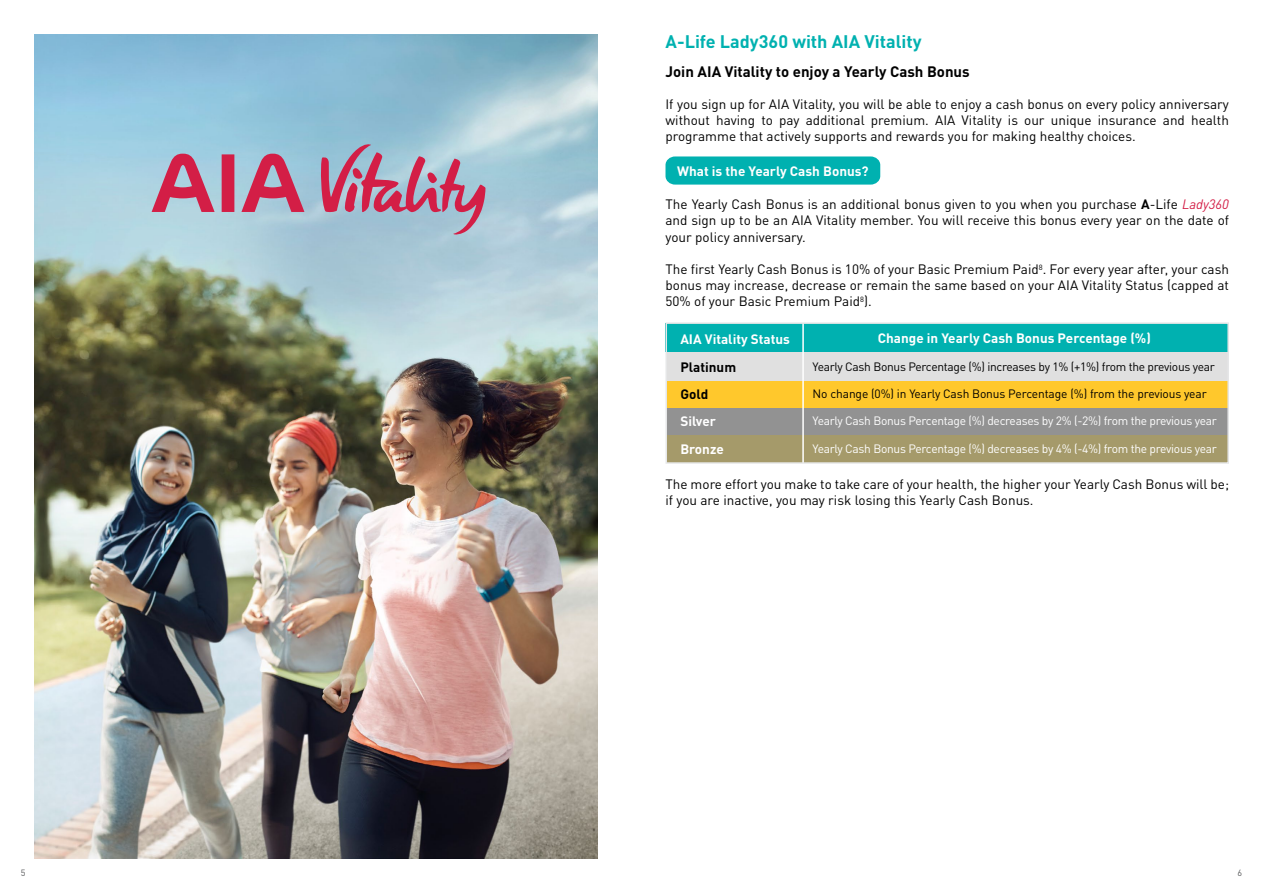
<style>
.page{position:relative;width:1263px;height:893px;background:#fff}
.page>*{position:absolute;margin:0;border:0;box-sizing:border-box;transform-origin:0 0}
.t1{font:700 18px "DINOT";color:#00b1b0}
.t2{font:700 15px "DINOT";color:#000}
.t3{font:13.5px/16.2px "DINOT";color:#000;text-align:justify}
.t4{font:700 13.5px "DINOT";color:#fff}
.t5{font:700 13.5px "DINOT";color:#000}
.t6{font:12px "DINOT";letter-spacing:-.025em;color:#fff}
.t7{font:12px "DINOT";letter-spacing:-.025em;color:#000}
.t8{font:9px "DINOT";color:#58595b}
.s1{font-weight:700}
.s2{font-style:italic;color:#d31e46}
</style>
<div class="page">
<img style="left:34px;top:34px;width:563px;height:825px">
<svg style="left:152px;top:154px;width:152px;height:58px;background:#bb7d98"></svg>
<svg style="left:320px;top:141px;width:165px;height:94px;background:#af98af"></svg>
<div style="left:666px;top:408px;width:563px;height:27px;background:#929292"></div>
<div style="left:665px;top:323px;width:564px;height:29px;background:#00b1b0"></div>
<div style="left:666px;top:380px;width:563px;height:28px;background:#ffc82c"></div>
<div style="left:666px;top:352px;width:563px;height:28px;background:#e0e0e0"></div>
<div style="left:666px;top:435px;width:563px;height:28px;background:#a59a6a"></div>
<hr style="left:802px;top:323px;width:2px;height:141px;background:#fff">
<div style="left:665px;top:322px;width:564px;height:142px;border:2px solid #e6e7e8"></div>
<div style="left:665px;top:156px;width:215px;height:29px;background:#00b1b0;border-radius:9px"></div>
<h1 class="t1" style="left:665px;top:29px;width:258px">A-Life Lady360 with AIA Vitality</h1>
<p class="t2" style="left:665px;top:61px;width:306px">Join AIA Vitality to enjoy a Yearly Cash Bonus</p>
<p class="t3" style="left:665px;top:96px;width:565px">If you sign up for AIA Vitality, you will be able to enjoy a cash bonus on every policy anniversary without having to pay additional premium. AIA Vitality is our unique insurance and health programme that actively supports and rewards you for making healthy choices.</p>
<p class="t4" style="left:677px;top:162px;width:193px">What is the Yearly Cash Bonus?</p>
<p class="t3" style="left:665px;top:196px;width:565px">The Yearly Cash Bonus is an additional bonus given to you when you purchase <span class="s1">A</span>-Life <span class="s2">Lady360 </span>and sign up to be an AIA Vitality member. You will receive this bonus every year on the date of your policy anniversary.</p>
<p class="t3" style="left:665px;top:261px;width:565px">The first Yearly Cash Bonus is 10% of your Basic Premium Paid<sup>8</sup>. For every year after, your cash bonus may increase, decrease or remain the same based on your AIA Vitality Status (capped at 50% of your Basic Premium Paid<sup>8</sup>).</p>
<p class="t4" style="left:680px;top:330px;width:111px">AIA Vitality Status</p>
<p class="t4" style="left:878px;top:329px;width:275px">Change in Yearly Cash Bonus Percentage (%)</p>
<p class="t5" style="left:680px;top:358px;width:57px">Platinum</p>
<p class="t5" style="left:680px;top:385px;width:29px">Gold</p>
<p class="t4" style="left:680px;top:413px;width:37px">Silver</p>
<p class="t7" style="left:813px;top:359px;width:404px">Yearly Cash Bonus Percentage (%) increases by 1% (+1%) from the previous year</p>
<p class="t7" style="left:813px;top:386px;width:396px">No change (0%) in Yearly Cash Bonus Percentage (%) from the previous year</p>
<p class="t6" style="left:813px;top:413px;width:406px">Yearly Cash Bonus Percentage (%) decreases by 2% (-2%) from the previous year</p>
<p class="t4" style="left:680px;top:441px;width:45px">Bronze</p>
<p class="t6" style="left:813px;top:441px;width:406px">Yearly Cash Bonus Percentage (%) decreases by 4% (-4%) from the previous year</p>
<p class="t3" style="left:665px;top:476px;width:565px">The more effort you make to take care of your health, the higher your Yearly Cash Bonus will be; if you are inactive, you may risk losing this Yearly Cash Bonus.</p>
<p class="t8" style="left:21px;top:867px;width:6px">5</p>
<p class="t8" style="left:1237px;top:867px;width:6px">6</p>
</div>
